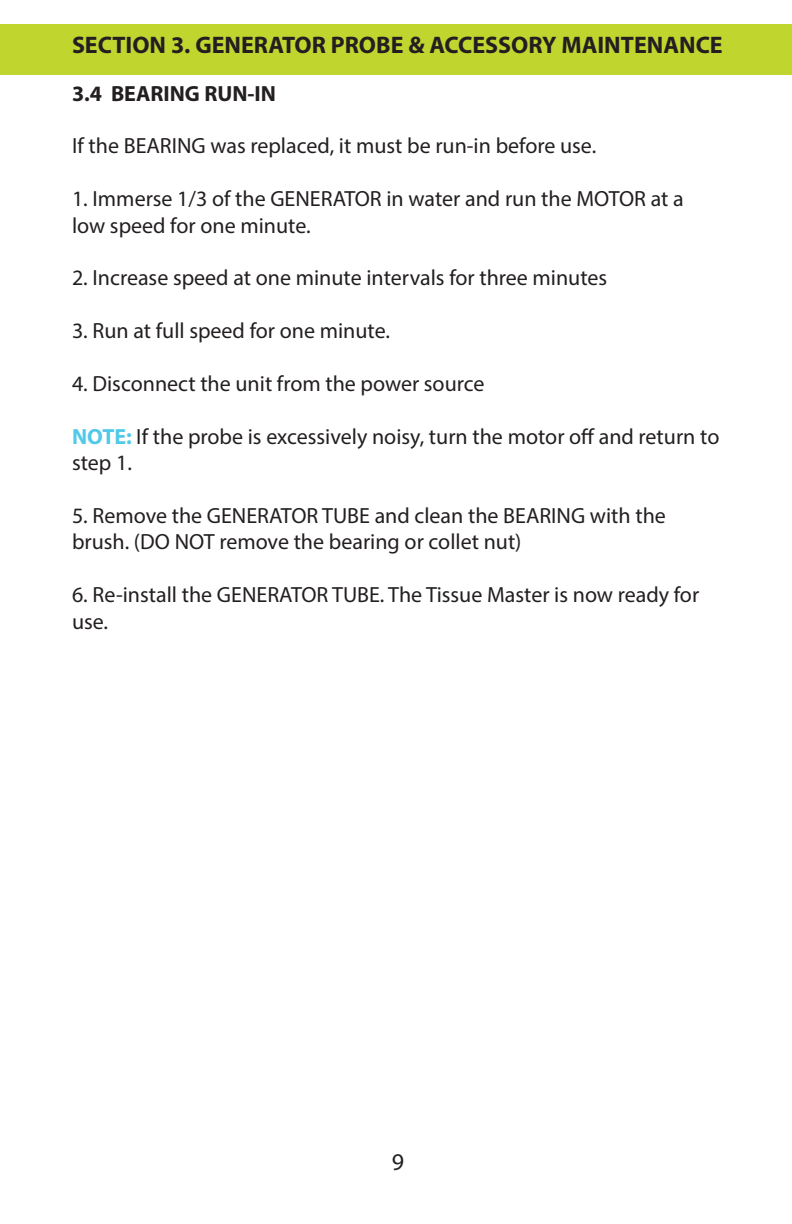
<style>
.page{position:relative;width:792px;height:1224px;background:#fff}
.page>*{position:absolute;margin:0;border:0;box-sizing:border-box;transform-origin:0 0}
.t1{font:700 24px "Myriad Pro";color:#231f20}
.t2{font:24px "Myriad Pro";color:#231f20}
.t3{font:22px/26.4px "Myriad Pro";color:#231f20}
.t4{font:700 22px "Myriad Pro";color:#231f20}
.s1{font-weight:700;color:#51c9e8}
</style>
<div class="page">
<div style="left:0;top:24px;width:792px;height:50px;background:#c1d52f"></div>
<p class="t1" style="left:72px;top:29px;width:652px">SECTION 3. GENERATOR PROBE &amp; ACCESSORY MAINTENANCE</p>
<p class="t4" style="left:72px;top:79px;width:206px">3.4 BEARING RUN-IN</p>
<p class="t3" style="left:72px;top:132px;width:526px">If the BEARING was replaced, it must be run-in before use.</p>
<p class="t3" style="left:72px;top:185px;width:613px">1. Immerse 1/3 of the GENERATOR in water and run the MOTOR at a low speed for one minute.</p>
<p class="t3" style="left:72px;top:264px;width:537px">2. Increase speed at one minute intervals for three minutes</p>
<p class="t3" style="left:72px;top:317px;width:320px">3. Run at full speed for one minute.</p>
<p class="t3" style="left:72px;top:370px;width:414px">4. Disconnect the unit from the power source</p>
<p class="t3" style="left:72px;top:423px;width:649px"><span class="s1">NOTE:</span> If the probe is excessively noisy, turn the motor off and return to step 1.</p>
<p class="t3" style="left:72px;top:502px;width:595px">5. Remove the GENERATOR TUBE and clean the BEARING with the brush. (DO NOT remove the bearing or collet nut)</p>
<p class="t3" style="left:72px;top:581px;width:629px">6. Re-install the GENERATOR TUBE. The Tissue Master is now ready for use.</p>
<p class="t2" style="left:392px;top:1147px;width:14px">9</p>
</div>
